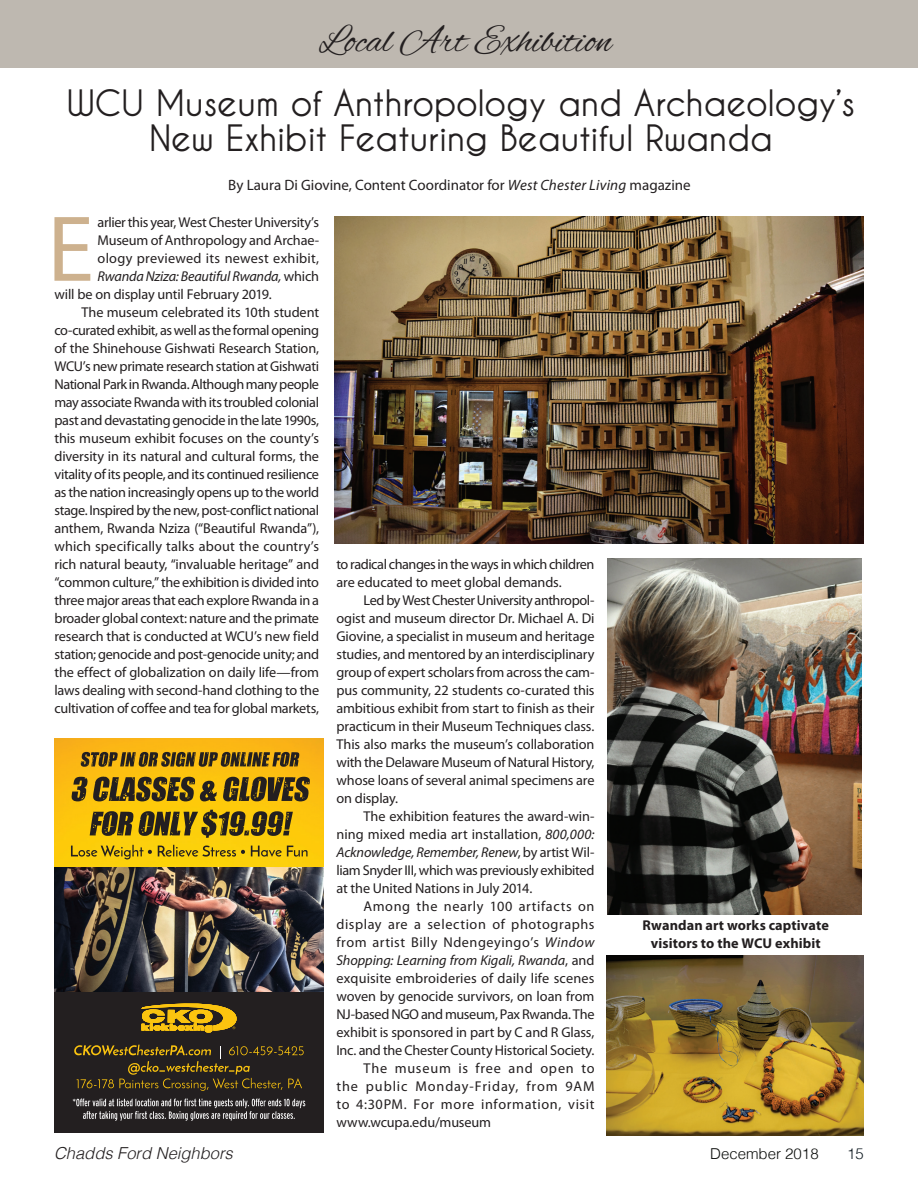
<style>
.page{position:relative;width:918px;height:1188px;background:#fff}
.page>*{position:absolute;margin:0;border:0;box-sizing:border-box;transform-origin:0 0}
.t1{font:94.35px "Myriad Pro";color:#cdb18e}
.t2{font:39px "Alex Brush";color:#231f20}
.t3{font:700 36px/34.5px "Caviar Dreams";letter-spacing:-.01em;color:#231f20;text-align:center}
.t4{font:italic 300 16.5px "Helvetica";color:#231f20}
.t5{font:15px "Myriad Pro";color:#231f20}
.t6{font:300 15px "Helvetica";color:#0c0e0c}
.t7{font:300 15px "Helvetica";color:#101b22}
.t8{font:14.25px/18px "Myriad Pro";letter-spacing:-.015em;color:#231f20;text-align:justify}
.t9{font:italic 14.25px "Myriad Pro";letter-spacing:-.01em;color:#231f20}
.t10{font:14.25px "Myriad Pro";letter-spacing:.04em;color:#231f20}
.t11{font:700 14.25px/18px "Myriad Pro";letter-spacing:.005em;color:#231f20;text-align:center}
.t12{font:14.25px "Myriad Pro";letter-spacing:-.035em;color:#231f20}
.t13{font:14.25px "Myriad Pro";letter-spacing:.01em;color:#231f20}
.t14{font:14.25px "Myriad Pro";letter-spacing:.015em;color:#231f20}
.t15{font:14.25px "Myriad Pro";letter-spacing:.035em;color:#231f20}
.t16{font:14.25px "Myriad Pro";letter-spacing:.045em;color:#231f20}
.t17{font:14.25px "Myriad Pro";letter-spacing:.02em;color:#231f20}
.t18{font:14.25px "Myriad Pro";letter-spacing:.06em;color:#231f20}
.t19{font:14.25px "Myriad Pro";letter-spacing:.055em;color:#231f20}
.s1{font-style:italic}
.s2{font-style:normal}
</style>
<div class="page">
<div style="left:0;top:0;width:918px;height:68px;background:#beb8b0"></div>
<img style="left:607px;top:956px;width:257px;height:179px">
<img style="left:335px;top:216px;width:529px;height:327px">
<img style="left:608px;top:558px;width:254px;height:357px">
<img style="left:54px;top:739px;width:270px;height:129px">
<img style="left:54px;top:868px;width:270px;height:125px">
<div style="left:54px;top:993px;width:270px;height:140px;background:#231f20"></div>
<svg style="left:142px;top:1004px;width:94px;height:28px"></svg>
<svg style="left:71px;top:845px;width:237px;height:14px;background:#cdaa0f"></svg>
<svg style="left:90px;top:810px;width:203px;height:28px;background:#897015"></svg>
<svg style="left:72px;top:777px;width:238px;height:24px;background:#765e18"></svg>
<svg style="left:81px;top:752px;width:218px;height:15px;background:#795d1a"></svg>
<svg style="left:73px;top:1099px;width:232px;height:22px"></svg>
<svg style="left:74px;top:1045px;width:230px;height:46px"></svg>
<h2 class="t2" style="left:319px;top:19px;width:294px">Local Art Exhibition</h2>
<h3 class="t3" style="left:67px;top:85px;width:790px">WCU Museum of Anthropology and Archaeology’s<br>New Exhibit Featuring Beautiful Rwanda</h3>
<p class="t5" style="left:228px;top:176px;width:464px">By Laura Di Giovine, Content Coordinator for <span class="s1">West Chester Living</span> magazine</p>
<h1 class="t1" style="left:47px;top:191px;width:48px">E</h1>
<p class="t8" style="left:98px;top:213px;width:223px">arlier this year, West Chester University’s</p>
<p class="t8" style="left:98px;top:231px;width:223px">Museum of Anthropology and Archae-</p>
<p class="t17" style="left:98px;top:249px;width:223px">ology previewed its newest exhibit,</p>
<p class="t9" style="left:98px;top:267px;width:223px">Rwanda Nziza: Beautiful Rwanda, <span class="s2">which</span></p>
<p class="t8" style="left:54px;top:285px;width:219px">will be on display until February 2019.</p>
<p class="t8" style="left:81px;top:303px;width:239px">The museum celebrated its 10th student</p>
<p class="t8" style="left:54px;top:321px;width:266px">co-curated exhibit, as well as the formal opening</p>
<p class="t8" style="left:54px;top:339px;width:266px">of the Shinehouse Gishwati Research Station,</p>
<p class="t8" style="left:54px;top:357px;width:266px">WCU’s new primate research station at Gishwati</p>
<p class="t12" style="left:54px;top:375px;width:266px">National Park in Rwanda. Although many people</p>
<p class="t8" style="left:54px;top:393px;width:266px">may associate Rwanda with its troubled colonial</p>
<p class="t8" style="left:54px;top:411px;width:266px">past and devastating genocide in the late 1990s,</p>
<p class="t8" style="left:54px;top:429px;width:266px">this museum exhibit focuses on the county’s</p>
<p class="t8" style="left:54px;top:447px;width:266px">diversity in its natural and cultural forms, the</p>
<p class="t8" style="left:54px;top:465px;width:266px">vitality of its people, and its continued resilience</p>
<p class="t8" style="left:54px;top:483px;width:266px">as the nation increasingly opens up to the world</p>
<p class="t8" style="left:54px;top:501px;width:266px">stage. Inspired by the new, post-conflict national</p>
<p class="t8" style="left:54px;top:519px;width:266px">anthem, Rwanda Nziza (“Beautiful Rwanda”),</p>
<p class="t13" style="left:54px;top:537px;width:266px">which specifically talks about the country’s</p>
<p class="t8" style="left:54px;top:555px;width:266px">rich natural beauty, “invaluable heritage” and</p>
<p class="t8" style="left:54px;top:573px;width:266px">“common culture,” the exhibition is divided into</p>
<p class="t8" style="left:54px;top:591px;width:266px">three major areas that each explore Rwanda in a</p>
<p class="t8" style="left:54px;top:609px;width:266px">broader global context: nature and the primate</p>
<p class="t8" style="left:54px;top:627px;width:266px">research that is conducted at WCU’s new field</p>
<p class="t8" style="left:54px;top:645px;width:266px">station; genocide and post-genocide unity; and</p>
<p class="t8" style="left:54px;top:663px;width:266px">the effect of globalization on daily life—from</p>
<p class="t8" style="left:54px;top:681px;width:266px">laws dealing with second-hand clothing to the</p>
<p class="t8" style="left:54px;top:699px;width:266px">cultivation of coffee and tea for global markets,</p>
<p class="t8" style="left:336px;top:555px;width:260px">to radical changes in the ways in which children are educated to meet global demands.</p>
<p class="t8" style="left:336px;top:591px;width:260px;text-indent:27px">Led by West Chester University anthropol&shy;ogist and museum director Dr. Michael A. Di Giovine, a specialist in museum and heritage studies, and mentored by an interdisciplinary group of expert scholars from across the cam&shy;pus community, 22 students co-curated this ambitious exhibit from start to finish as their practicum in their Museum Techniques class.<br>This also marks the museum’s collaboration with the Delaware Museum of Natural History, whose loans of several animal specimens are on display.</p>
<p class="t8" style="left:337px;top:807px;width:260px;text-indent:27px">The exhibition features the award-win&shy;ning mixed media art installation, <span class="s1">800,000:<br>Acknowledge, Remember, Renew</span>, by artist Wil&shy;liam Snyder III, which was previously exhibited at the United Nations in July 2014.</p>
<p class="t10" style="left:364px;top:897px;width:232px">Among the nearly 100 artifacts on</p>
<p class="t10" style="left:337px;top:915px;width:259px">display are a selection of photographs</p>
<p class="t15" style="left:337px;top:933px;width:259px">from artist Billy Ndengeyingo’s <span class="s1">Window</span></p>
<p class="t9" style="left:337px;top:951px;width:260px">Shopping: Learning from Kigali, Rwanda<span class="s2">, and</span></p>
<p class="t14" style="left:337px;top:969px;width:259px">exquisite embroideries of daily life scenes</p>
<p class="t8" style="left:337px;top:987px;width:259px">woven by genocide survivors, on loan from</p>
<p class="t8" style="left:337px;top:1005px;width:259px">NJ-based NGO and museum, Pax Rwanda. The</p>
<p class="t8" style="left:337px;top:1023px;width:260px">exhibit is sponsored in part by C and R Glass,</p>
<p class="t8" style="left:337px;top:1041px;width:259px">Inc. and the Chester County Historical Society.</p>
<p class="t19" style="left:364px;top:1059px;width:233px">The museum is free and open to</p>
<p class="t18" style="left:337px;top:1077px;width:259px">the public Monday-Friday, from 9AM</p>
<p class="t16" style="left:337px;top:1095px;width:259px">to 4:30PM. For more information, visit</p>
<p class="t8" style="left:337px;top:1113px;width:156px">www.wcupa.edu/museum</p>
<p class="t11" style="left:643px;top:916px;width:188px">Rwandan art works captivate visitors to the WCU exhibit</p>
<p class="t4" style="left:54px;top:1139px;width:180px">Chadds Ford Neighbors</p>
<p class="t6" style="left:710px;top:1141px;width:110px">December 2018</p>
<p class="t7" style="left:847px;top:1141px;width:18px">15</p>
</div>
